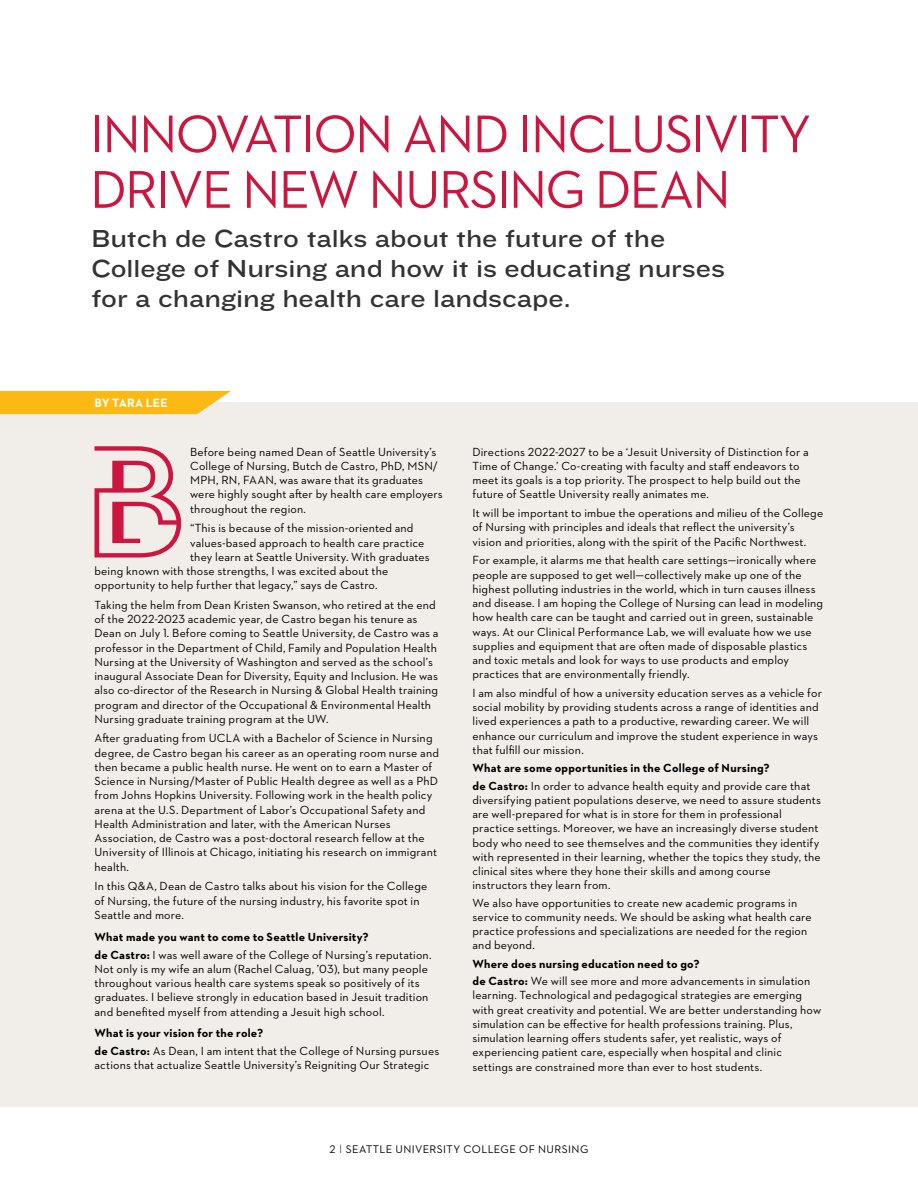
<style>
.page{position:relative;width:918px;height:1188px;background:#fff}
.page>*{position:absolute;margin:0;border:0;box-sizing:border-box;transform-origin:0 0}
.t1{font:54px/55.5px "Neutraface 2 Text";letter-spacing:-.035em;color:#cd163f}
.t2{font:25.5px/30px "Knockout 33 Junior Heviwt";color:#333334}
.t3{font:700 12.3px "Neutraface 2 Text";letter-spacing:.01em;color:#fff}
.t4{font:12px/14.2px "Neutraface 2 Text";letter-spacing:.015em;color:#000}
.t5{font:700 12px/17.2px "Neutraface 2 Text";letter-spacing:.02em;color:#000}
.t6{font:11.25px "Neutraface 2 Text";letter-spacing:.035em;color:#000}
.s1{font-weight:400}
.s2{font-weight:700}
.s3{font-weight:300;font-size:12.3px}
</style>
<div class="page">
<div style="left:0;top:403px;width:918px;height:704px;background:#f1ede9"></div>
<svg style="left:0;top:391px;width:231px;height:23px;background:#fcbd22"></svg>
<svg style="left:94px;top:446px;width:87px;height:112px"></svg>
<h1 class="t1" style="left:90px;top:105px;width:723px">INNOVATION AND INCLUSIVITY<br>DRIVE NEW NURSING DEAN</h1>
<h2 class="t2" style="left:92px;top:222px;width:635px">Butch de Castro talks about the future of the<br>College of Nursing and how it is educating nurses for a changing health care landscape.</h2>
<p class="t3" style="left:94px;top:395px;width:75px">BY TARA LEE</p>
<p class="t4" style="left:190px;top:444px;width:254px">Before being named Dean of Seattle University’s College of Nursing, Butch de Castro, PhD, MSN/ MPH, RN, FAAN, was aware that its graduates were highly sought after by health care employers throughout the region.</p>
<p class="t4" style="left:190px;top:521px;width:225px">“This is because of the mission-oriented and</p>
<p class="t4" style="left:190px;top:535px;width:236px">values-based approach to health care practice</p>
<p class="t4" style="left:190px;top:549px;width:241px">they learn at Seattle University. With graduates</p>
<p class="t4" style="left:95px;top:564px;width:295px">being known with those strengths, I was excited about the</p>
<p class="t4" style="left:95px;top:578px;width:285px">opportunity to help further that legacy,” says de Castro.</p>
<p class="t4" style="left:95px;top:598px;width:346px">Taking the helm from Dean Kristen Swanson, who retired at the end of the 2022-2023 academic year, de Castro began his tenure as Dean on July 1. Before coming to Seattle University, de Castro was a professor in the Department of Child, Family and Population Health Nursing at the University of Washington and served as the school’s inaugural Associate Dean for Diversity, Equity and Inclusion. He was also co-director of the Research in Nursing &amp; Global Health training program and director of the Occupational &amp; Environmental Health Nursing graduate training program at the UW.</p>
<p class="t4" style="left:95px;top:731px;width:346px">After graduating from UCLA with a Bachelor of Science in Nursing degree, de Castro began his career as an operating room nurse and then became a public health nurse. He went on to earn a Master of Science in Nursing/Master of Public Health degree as well as a PhD from Johns Hopkins University. Following work in the health policy arena at the U.S. Department of Labor’s Occupational Safety and Health Administration and later, with the American Nurses Association, de Castro was a post-doctoral research fellow at the University of Illinois at Chicago, initiating his research on immigrant health.</p>
<p class="t4" style="left:95px;top:879px;width:334px">In this Q&amp;A, Dean de Castro talks about his vision for the College of Nursing, the future of the nursing industry, his favorite spot in<br>Seattle and more.</p>
<p class="t5" style="left:95px;top:929px;width:339px">What made you want to come to Seattle University?<br>de Castro: <span class="s1">I was well aware of the College of Nursing’s reputation.</span></p>
<p class="t4" style="left:95px;top:962px;width:335px">Not only is my wife an alum (Rachel Caluag, ’03), but many people throughout various health care systems speak so positively of its graduates. I believe strongly in education based in Jesuit tradition and benefited myself from attending a Jesuit high school.</p>
<p class="t4" style="left:95px;top:1024px;width:346px;line-height:17.2px"><span class="s2">What is your vision for the role?<br>de Castro:</span> As Dean, I am intent that the College of Nursing pursues</p>
<p class="t4" style="left:95px;top:1057px;width:336px">actions that actualize Seattle University’s Reigniting Our Strategic</p>
<p class="t4" style="left:472px;top:444px;width:338px">Directions 2022-2027 to be a ‘Jesuit University of Distinction for a Time of Change.’ Co-creating with faculty and staff endeavors to meet its goals is a top priority. The prospect to help build out the future of Seattle University really animates me.</p>
<p class="t4" style="left:472px;top:506px;width:352px">It will be important to imbue the operations and milieu of the College of Nursing with principles and ideals that reflect the university’s vision and priorities, along with the spirit of the Pacific Northwest.</p>
<p class="t4" style="left:472px;top:553px;width:352px">For example, it alarms me that health care settings—ironically where people are supposed to get well—collectively make up one of the highest polluting industries in the world, which in turn causes illness and disease. I am hoping the College of Nursing can lead in modeling how health care can be taught and carried out in green, sustainable ways. At our Clinical Performance Lab, we will evaluate how we use supplies and equipment that are often made of disposable plastics and toxic metals and look for ways to use products and employ practices that are environmentally friendly.</p>
<p class="t4" style="left:472px;top:686px;width:351px">I am also mindful of how a university education serves as a vehicle for social mobility by providing students across a range of identities and lived experiences a path to a productive, rewarding career. We will enhance our curriculum and improve the student experience in ways that fulfill our mission.</p>
<p class="t5" style="left:472px;top:760px;width:339px">What are some opportunities in the College of Nursing?<br>de Castro: <span class="s1">In order to advance health equity and provide care that</span></p>
<p class="t4" style="left:472px;top:793px;width:350px">diversifying patient populations deserve, we need to assure students are well-prepared for what is in store for them in professional practice settings. Moreover, we have an increasingly diverse student body who need to see themselves and the communities they identify with represented in their learning, whether the topics they study, the clinical sites where they hone their skills and among course instructors they learn from.</p>
<p class="t4" style="left:472px;top:895px;width:341px">We also have opportunities to create new academic programs in service to community needs. We should be asking what health care practice professions and specializations are needed for the region and beyond.</p>
<p class="t4" style="left:472px;top:955px;width:339px;line-height:17.2px"><span class="s2">Where does nursing education need to go?<br>de Castro:</span> We will see more and more advancements in simulation</p>
<p class="t4" style="left:472px;top:988px;width:350px">learning. Technological and pedagogical strategies are emerging with great creativity and potential. We are better understanding how simulation can be effective for health professions training. Plus, simulation learning offers students safer, yet realistic, ways of experiencing patient care, especially when hospital and clinic settings are constrained more than ever to host students.</p>
<p class="t6" style="left:330px;top:1142px;width:260px">2 <span class="s3">I</span> SEATTLE UNIVERSITY COLLEGE OF NURSING</p>
</div>
